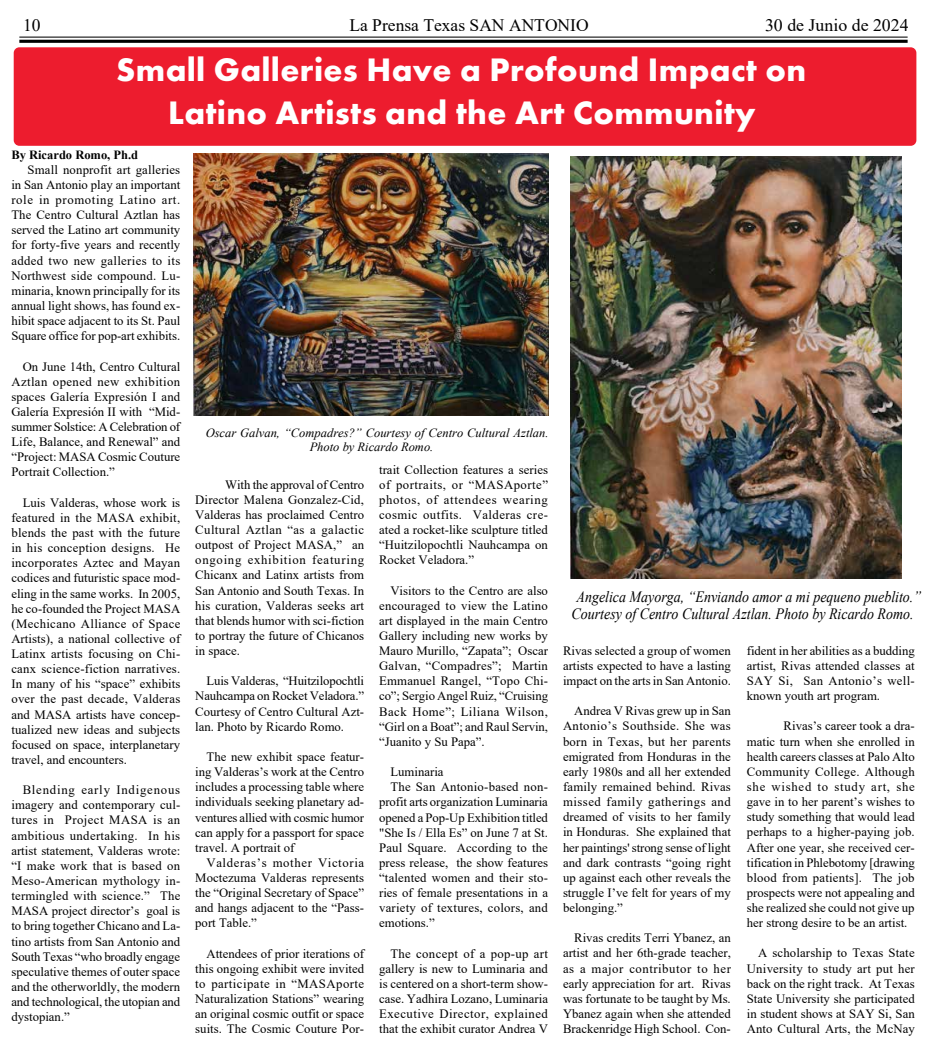
<style>
.page{position:relative;width:927px;height:1048px;background:#fff}
.page>*{position:absolute;margin:0;border:0;box-sizing:border-box;transform-origin:0 0}
.t1{font:700 33.75px/42.5px "Futura PT";letter-spacing:.01em;color:#fff;text-align:center}
.t2{font:17.5px "Times New Roman";color:#000}
.t3{font:italic 15.75px/17.4px "Times New Roman";color:#000;text-align:center;scale:.89 1}
.t4{font:12.75px/15.1px "Times New Roman";color:#000;text-align:justify}
.t5{font:12.75px "Times New Roman";letter-spacing:.02em;color:#000}
.t6{font:italic 12.5px/13.8px "Times New Roman";color:#000}
.t7{font:700 12.5px "Times New Roman";color:#000}
</style>
<div class="page">
<hr style="left:19px;top:37px;width:888px;height:1px;background:#000">
<hr style="left:19px;top:40px;width:888px;height:3px;background:#000">
<div style="left:14px;top:47px;width:902px;height:99px;background:#ed1c2e;border-radius:6px"></div>
<img style="left:193px;top:154px;width:355px;height:261px">
<img style="left:570px;top:157px;width:330px;height:421px">
<h2 class="t2" style="left:23px;top:13px;width:19px">10</h2>
<h2 class="t2" style="left:349px;top:13px;width:241px">La Prensa Texas SAN ANTONIO</h2>
<h2 class="t2" style="left:764px;top:13px;width:145px">30 de Junio de 2024</h2>
<h1 class="t1" style="left:116px;top:48px;width:691px">Small Galleries Have a Profound Impact on<br>Latino Artists and the Art Community</h1>
<p class="t7" style="left:11px;top:145px;width:128px">By Ricardo Romo, Ph.d</p>
<p class="t4" style="left:11px;top:162px;width:170px;text-indent:16px">Small nonprofit art galleries in San Antonio play an important role in promoting Latino art.<br>The Centro Cultural Aztlan has served the Latino art community for forty-five years and recently added two new galleries to its Northwest side compound. Lu&shy;minaria, known principally for its annual light shows, has found ex&shy;hibit space adjacent to its St. Paul Square office for pop-art exhibits.</p>
<p class="t4" style="left:11px;top:358px;width:170px;text-indent:11px">On June 14th, Centro Cultural Aztlan opened new exhibition spaces Galería Expresión I and Galería Expresión II with “Mid&shy;summer Solstice: A Celebration of Life, Balance, and Renewal” and “Project: MASA Cosmic Couture Portrait Collection.”</p>
<p class="t4" style="left:11px;top:494px;width:170px;text-indent:11px">Luis Valderas, whose work is featured in the MASA exhibit, blends the past with the future in his conception designs. He incorporates Aztec and Mayan codices and futuristic space mod&shy;eling in the same works. In 2005, he co-founded the Project MASA (Mechicano Alliance of Space Artists), a national collective of Latinx artists focusing on Chi&shy;canx science-fiction narratives.<br>In many of his “space” exhibits over the past decade, Valderas and MASA artists have concep&shy;tualized new ideas and subjects focused on space, interplanetary travel, and encounters.</p>
<p class="t4" style="left:11px;top:782px;width:170px;text-indent:11px">Blending early Indigenous imagery and contemporary cul&shy;tures in Project MASA is an ambitious undertaking. In his artist statement, Valderas wrote: “I make work that is based on Meso-American mythology in&shy;termingled with science.” The MASA project director’s goal is to bring together Chicano and La&shy;tino artists from San Antonio and South Texas “who broadly engage speculative themes of outer space and the otherworldly, the modern and technological, the utopian and dystopian.”</p>
<p class="t6" style="left:309px;top:426px;width:240px;text-indent:-104px">Oscar Galvan, “Compadres?” Courtesy of Centro Cultural Aztlan.<br>Photo by Ricardo Romo.</p>
<p class="t4" style="left:195px;top:476px;width:170px;text-indent:30px">With the approval of Centro Director Malena Gonzalez-Cid, Valderas has proclaimed Centro Cultural Aztlan “as a galactic outpost of Project MASA,” an ongoing exhibition featuring Chicanx and Latinx artists from San Antonio and South Texas. In his curation, Valderas seeks art that blends humor with sci-fiction to portray the future of Chicanos in space.</p>
<p class="t4" style="left:195px;top:673px;width:170px;text-indent:11px">Luis Valderas, “Huitzilopochtli Nauhcampa on Rocket Veladora.” Courtesy of Centro Cultural Azt&shy;lan. Photo by Ricardo Romo.</p>
<p class="t4" style="left:195px;top:748px;width:170px;text-indent:11px">The new exhibit space featur&shy;ing Valderas’s work at the Centro includes a processing table where individuals seeking planetary ad&shy;ventures allied with cosmic humor can apply for a passport for space travel. A portrait of</p>
<p class="t4" style="left:195px;top:854px;width:170px;text-indent:11px">Valderas’s mother Victoria Moctezuma Valderas represents the “Original Secretary of Space” and hangs adjacent to the “Pass&shy;port Table.”</p>
<p class="t4" style="left:195px;top:945px;width:170px;text-indent:11px">Attendees of prior iterations of this ongoing exhibit were invited to participate in “MASAporte Naturalization Stations” wearing an original cosmic outfit or space suits. The Cosmic Couture Por-</p>
<p class="t4" style="left:379px;top:461px;width:170px">trait Collection features a series of portraits, or “MASAporte” photos, of attendees wearing cosmic outfits. Valderas cre&shy;ated a rocket-like sculpture titled “Huitzilopochtli Nauhcampa on Rocket Veladora.”</p>
<p class="t4" style="left:379px;top:582px;width:170px;text-indent:11px">Visitors to the Centro are also encouraged to view the Latino art displayed in the main Centro Gallery including new works by Mauro Murillo, “Zapata”; Oscar Galvan, “Compadres”; Martin Emmanuel Rangel, “Topo Chi&shy;co”; Sergio Angel Ruiz, “Cruising Back Home”; Liliana Wilson, “Girl on a Boat”; and Raul Servin, “Juanito y Su Papa”.</p>
<p class="t4" style="left:390px;top:764px;width:55px">Luminaria</p>
<p class="t5" style="left:390px;top:778px;width:159px">The San Antonio-based non-</p>
<p class="t4" style="left:379px;top:794px;width:170px">profit arts organization Luminaria</p>
<p class="t4" style="left:379px;top:809px;width:170px">opened a Pop-Up Exhibition titled</p>
<p class="t4" style="left:379px;top:824px;width:170px">"She Is / Ella Es” on June 7 at St.</p>
<p class="t4" style="left:379px;top:839px;width:170px">Paul Square. According to the</p>
<p class="t4" style="left:379px;top:854px;width:170px">press release, the show features</p>
<p class="t4" style="left:379px;top:869px;width:170px">“talented women and their sto-</p>
<p class="t4" style="left:379px;top:885px;width:170px">ries of female presentations in a</p>
<p class="t5" style="left:379px;top:899px;width:170px">variety of textures, colors, and</p>
<p class="t4" style="left:379px;top:915px;width:57px">emotions.”</p>
<p class="t4" style="left:379px;top:945px;width:170px;text-indent:11px">The concept of a pop-up art gallery is new to Luminaria and is centered on a short-term show&shy;case. Yadhira Lozano, Luminaria Executive Director, explained that the exhibit curator Andrea V</p>
<p class="t3" style="left:571px;top:587px;width:394px">Angelica Mayorga, “Enviando amor a mi pequeno pueblito.”<br>Courtesy of Centro Cultural Aztlan. Photo by Ricardo Romo.</p>
<p class="t4" style="left:562px;top:642px;width:169px">Rivas selected a group of women artists expected to have a lasting impact on the arts in San Antonio.</p>
<p class="t4" style="left:562px;top:703px;width:169px;text-indent:11px">Andrea V Rivas grew up in San Antonio’s Southside. She was born in Texas, but her parents emigrated from Honduras in the early 1980s and all her extended family remained behind. Rivas missed family gatherings and dreamed of visits to her family in Honduras. She explained that her paintings' strong sense of light and dark contrasts “going right up against each other reveals the struggle I’ve felt for years of my belonging.”</p>
<p class="t4" style="left:562px;top:930px;width:169px;text-indent:11px">Rivas credits Terri Ybanez, an artist and her 6th-grade teacher, as a major contributor to her early appreciation for art. Rivas was fortunate to be taught by Ms.<br>Ybanez again when she attended Brackenridge High School. Con-</p>
<p class="t4" style="left:746px;top:642px;width:169px">fident in her abilities as a budding artist, Rivas attended classes at SAY Si, San Antonio’s well&shy;known youth art program.</p>
<p class="t4" style="left:746px;top:718px;width:169px;text-indent:37px">Rivas’s career took a dra&shy;matic turn when she enrolled in health careers classes at Palo Alto Community College. Although she wished to study art, she gave in to her parent’s wishes to study something that would lead perhaps to a higher-paying job.<br>After one year, she received cer&shy;tification in Phlebotomy [drawing blood from patients]. The job prospects were not appealing and she realized she could not give up her strong desire to be an artist.</p>
<p class="t4" style="left:746px;top:945px;width:169px;text-indent:11px">A scholarship to Texas State University to study art put her back on the right track. At Texas State University she participated in student shows at SAY Si, San Anto Cultural Arts, the McNay</p>
</div>
